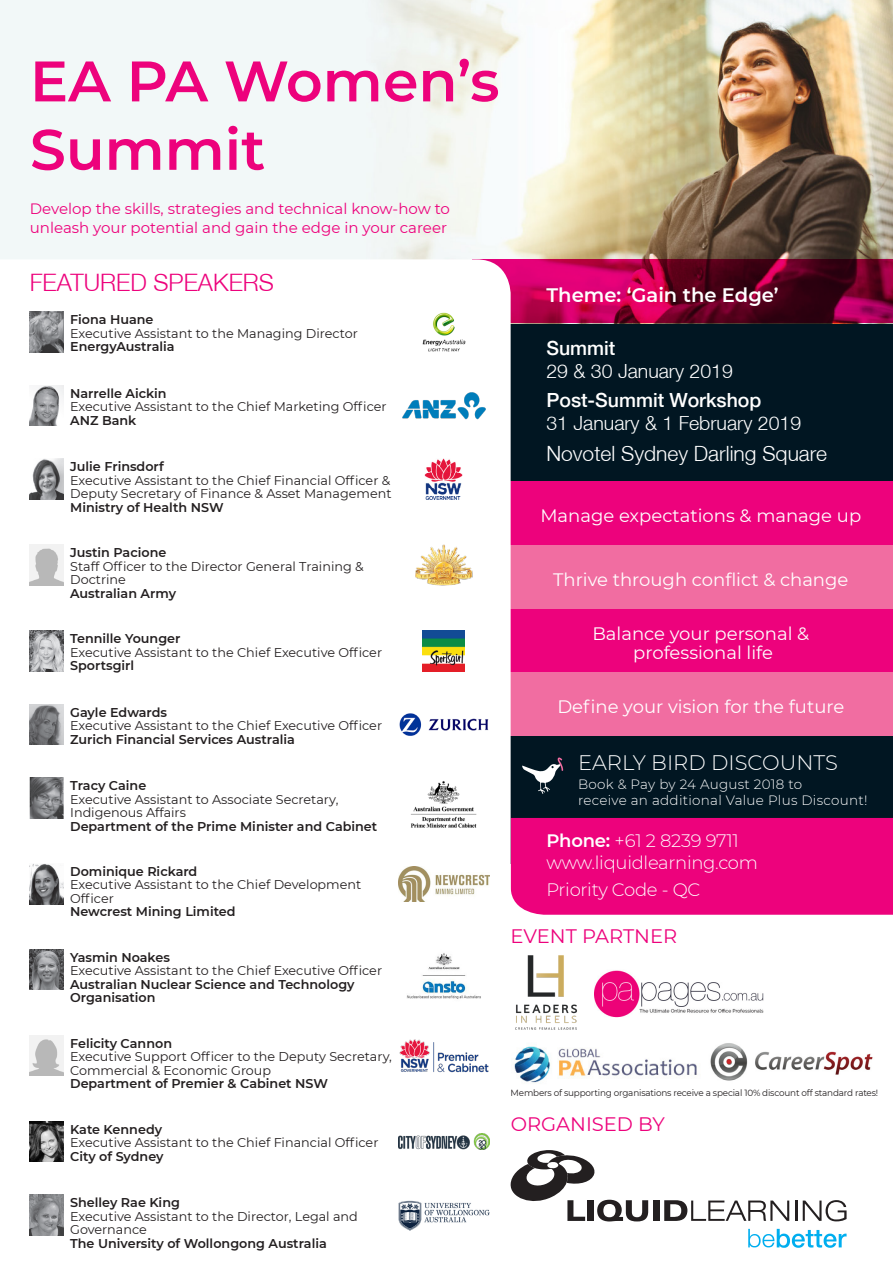
<style>
.page{position:relative;width:893px;height:1263px;background:#fff}
.page>*{position:absolute;margin:0;border:0;box-sizing:border-box;transform-origin:0 0}
.t1{font:600 57px/68.4px "Montserrat";color:#ed027c}
.t2{font:300 24px "Helvetica Neue";color:#ed027c}
.t3{font:300 21px "Helvetica Neue";color:#fff}
.t4{font:300 21px "Montserrat";color:#fff}
.t5{font:300 19.5px "Helvetica Neue";color:#fff}
.t6{font:500 19.5px "Helvetica Neue";color:#fff}
.t7{font:19.5px "Montserrat";color:#ed027c}
.t8{font:600 19.5px "Montserrat";color:#fff}
.t9{font:18px/19.5px "Montserrat";color:#fff;text-align:center}
.t10{font:300 18px/22.5px "Montserrat";letter-spacing:-.015em;color:#fff}
.t11{font:15px/19.5px "Montserrat";color:#ed027c}
.t12{font:300 13.5px/16.2px "Montserrat";letter-spacing:.02em;color:#fff}
.t13{font:12.75px/13.5px "Montserrat";color:#231f20}
.t14{font:600 12.75px/13.5px "Montserrat";color:#231f20}
.t15{font:9px "Montserrat";letter-spacing:-.02em;color:#231f20}
.s1{font-weight:600}
</style>
<div class="page">
<div style="left:0;top:0;width:893px;height:864px;background:#011622"></div>
<div style="left:511px;top:818px;width:382px;height:97px;background:#ed027c"></div>
<img style="left:0;top:0;width:893px;height:259px">
<svg style="left:511px;top:259px;width:382px;height:64px;background:#880039"></svg>
<div style="left:511px;top:481px;width:382px;height:64px;background:#ed027c"></div>
<div style="left:511px;top:545px;width:382px;height:64px;background:#f16da1"></div>
<div style="left:511px;top:609px;width:382px;height:63px;background:#ed027c"></div>
<div style="left:511px;top:672px;width:382px;height:64px;background:#f16da1"></div>
<svg style="left:522px;top:757px;width:41px;height:37px"></svg>
<img style="left:515px;top:955px;width:62px;height:75px">
<img style="left:710px;top:1043px;width:163px;height:38px">
<div style="left:0;top:259px;width:511px;height:977px;background:#fff"></div>
<hr style="left:795px;top:1200px;width:2px;height:21px;background:#231f20">
<svg style="left:803px;top:1200px;width:44px;height:21px"></svg>
<div style="left:653px;top:1200px;width:6px;height:21px;background:#231f20"></div>
<svg style="left:664px;top:1200px;width:125px;height:21px"></svg>
<svg style="left:510px;top:1150px;width:138px;height:71px"></svg>
<svg style="left:748px;top:1229px;width:98px;height:19px"></svg>
<img style="left:30px;top:949px;width:33px;height:41px">
<img style="left:406px;top:949px;width:75px;height:53px">
<img style="left:30px;top:631px;width:33px;height:40px">
<img style="left:423px;top:631px;width:42px;height:40px">
<img style="left:30px;top:704px;width:33px;height:41px">
<img style="left:398px;top:713px;width:91px;height:23px">
<img style="left:30px;top:312px;width:33px;height:40px">
<img style="left:421px;top:312px;width:45px;height:40px">
<img style="left:30px;top:778px;width:33px;height:40px">
<img style="left:408px;top:778px;width:72px;height:52px">
<img style="left:30px;top:1035px;width:33px;height:41px">
<img style="left:398px;top:1039px;width:91px;height:34px">
<img style="left:30px;top:459px;width:33px;height:40px">
<img style="left:425px;top:459px;width:38px;height:40px">
<img style="left:30px;top:1121px;width:33px;height:41px">
<img style="left:398px;top:1134px;width:91px;height:15px">
<img style="left:30px;top:545px;width:33px;height:40px">
<img style="left:415px;top:545px;width:57px;height:40px">
<img style="left:30px;top:864px;width:33px;height:40px">
<img style="left:398px;top:866px;width:91px;height:35px">
<img style="left:30px;top:385px;width:33px;height:41px">
<img style="left:398px;top:390px;width:91px;height:31px">
<img style="left:30px;top:1195px;width:33px;height:40px">
<img style="left:398px;top:1200px;width:91px;height:30px">
<img style="left:595px;top:970px;width:169px;height:48px">
<img style="left:514px;top:1046px;width:183px;height:37px">
<h1 class="t1" style="left:30px;top:44px;width:471px">EA PA Women’s<br>Summit</h1>
<p class="t11" style="left:30px;top:198px;width:422px">Develop the skills, strategies and technical know-how to unleash your potential and gain the edge in your career</p>
<h2 class="t2" style="left:30px;top:268px;width:246px">FEATURED SPEAKERS</h2>
<p class="t14" style="left:70px;top:312px;width:85px">Fiona Huane</p>
<p class="t13" style="left:70px;top:326px;width:289px">Executive Assistant to the Managing Director</p>
<p class="t14" style="left:70px;top:339px;width:106px">EnergyAustralia</p>
<p class="t14" style="left:70px;top:386px;width:98px">Narrelle Aickin</p>
<p class="t13" style="left:70px;top:399px;width:318px">Executive Assistant to the Chief Marketing Officer</p>
<p class="t14" style="left:70px;top:413px;width:68px">ANZ Bank</p>
<p class="t14" style="left:70px;top:459px;width:95px">Julie Frinsdorf</p>
<p class="t13" style="left:70px;top:473px;width:323px">Executive Assistant to the Chief Financial Officer &amp;<br>Deputy Secretary of Finance &amp; Asset Management</p>
<p class="t14" style="left:70px;top:500px;width:155px">Ministry of Health NSW</p>
<p class="t14" style="left:70px;top:545px;width:98px">Justin Pacione</p>
<p class="t13" style="left:70px;top:559px;width:295px">Staff Officer to the Director General Training &amp;<br>Doctrine</p>
<p class="t14" style="left:70px;top:586px;width:107px">Australian Army</p>
<p class="t14" style="left:70px;top:631px;width:112px">Tennille Younger</p>
<p class="t13" style="left:70px;top:645px;width:313px">Executive Assistant to the Chief Executive Officer</p>
<p class="t14" style="left:70px;top:658px;width:66px">Sportsgirl</p>
<p class="t14" style="left:70px;top:705px;width:98px">Gayle Edwards</p>
<p class="t13" style="left:70px;top:718px;width:313px">Executive Assistant to the Chief Executive Officer</p>
<p class="t14" style="left:70px;top:732px;width:226px">Zurich Financial Services Australia</p>
<p class="t14" style="left:70px;top:778px;width:78px">Tracy Caine</p>
<p class="t13" style="left:70px;top:792px;width:270px">Executive Assistant to Associate Secretary,<br>Indigenous Affairs</p>
<p class="t14" style="left:70px;top:819px;width:309px">Department of the Prime Minister and Cabinet</p>
<p class="t14" style="left:70px;top:864px;width:129px">Dominique Rickard</p>
<p class="t13" style="left:70px;top:878px;width:293px">Executive Assistant to the Chief Development<br>Officer</p>
<p class="t14" style="left:70px;top:905px;width:167px">Newcrest Mining Limited</p>
<p class="t14" style="left:70px;top:950px;width:101px">Yasmin Noakes</p>
<p class="t13" style="left:70px;top:964px;width:313px">Executive Assistant to the Chief Executive Officer</p>
<p class="t14" style="left:70px;top:977px;width:286px">Australian Nuclear Science and Technology<br>Organisation</p>
<p class="t14" style="left:70px;top:1036px;width:103px">Felicity Cannon</p>
<p class="t13" style="left:70px;top:1050px;width:323px">Executive Support Officer to the Deputy Secretary,<br>Commercial &amp; Economic Group</p>
<p class="t14" style="left:70px;top:1076px;width:259px">Department of Premier &amp; Cabinet NSW</p>
<p class="t14" style="left:70px;top:1122px;width:94px">Kate Kennedy</p>
<p class="t13" style="left:70px;top:1135px;width:310px">Executive Assistant to the Chief Financial Officer</p>
<p class="t14" style="left:70px;top:1149px;width:95px">City of Sydney</p>
<p class="t14" style="left:70px;top:1195px;width:111px">Shelley Rae King</p>
<p class="t13" style="left:70px;top:1209px;width:289px">Executive Assistant to the Director, Legal and<br>Governance</p>
<p class="t14" style="left:70px;top:1236px;width:258px">The University of Wollongong Australia</p>
<h3 class="t8" style="left:546px;top:281px;width:234px">Theme: ‘Gain the Edge’</h3>
<h3 class="t6" style="left:546px;top:336px;width:70px">Summit</h3>
<h3 class="t5" style="left:546px;top:359px;width:188px">29 &amp; 30 January 2019</h3>
<h3 class="t6" style="left:546px;top:388px;width:216px">Post-Summit Workshop</h3>
<h3 class="t5" style="left:546px;top:411px;width:256px">31 January &amp; 1 February 2019</h3>
<h3 class="t3" style="left:546px;top:441px;width:282px">Novotel Sydney Darling Square</h3>
<h3 class="t9" style="left:540px;top:505px;width:322px">Manage expectations &amp; manage up</h3>
<h3 class="t9" style="left:553px;top:569px;width:297px">Thrive through conflict &amp; change</h3>
<h3 class="t9" style="left:592px;top:623px;width:218px">Balance your personal &amp; professional life</h3>
<h3 class="t9" style="left:557px;top:696px;width:288px">Define your vision for the future</h3>
<h3 class="t4" style="left:578px;top:748px;width:261px">EARLY BIRD DISCOUNTS</h3>
<p class="t12" style="left:578px;top:776px;width:291px">Book &amp; Pay by 24 August 2018 to<br>receive an additional Value Plus Discount!</p>
<h3 class="t10" style="left:546px;top:828px;width:213px"><span class="s1">Phone:</span> +61 2 8239 9711 www.liquidlearning.com</h3>
<h3 class="t10" style="left:546px;top:878px;width:155px">Priority Code - QC</h3>
<h3 class="t7" style="left:511px;top:923px;width:168px">EVENT PARTNER</h3>
<p class="t15" style="left:511px;top:1086px;width:369px">Members of supporting organisations receive a special 10% discount off standard rates!</p>
<h3 class="t7" style="left:511px;top:1110px;width:156px">ORGANISED BY</h3>
</div>
